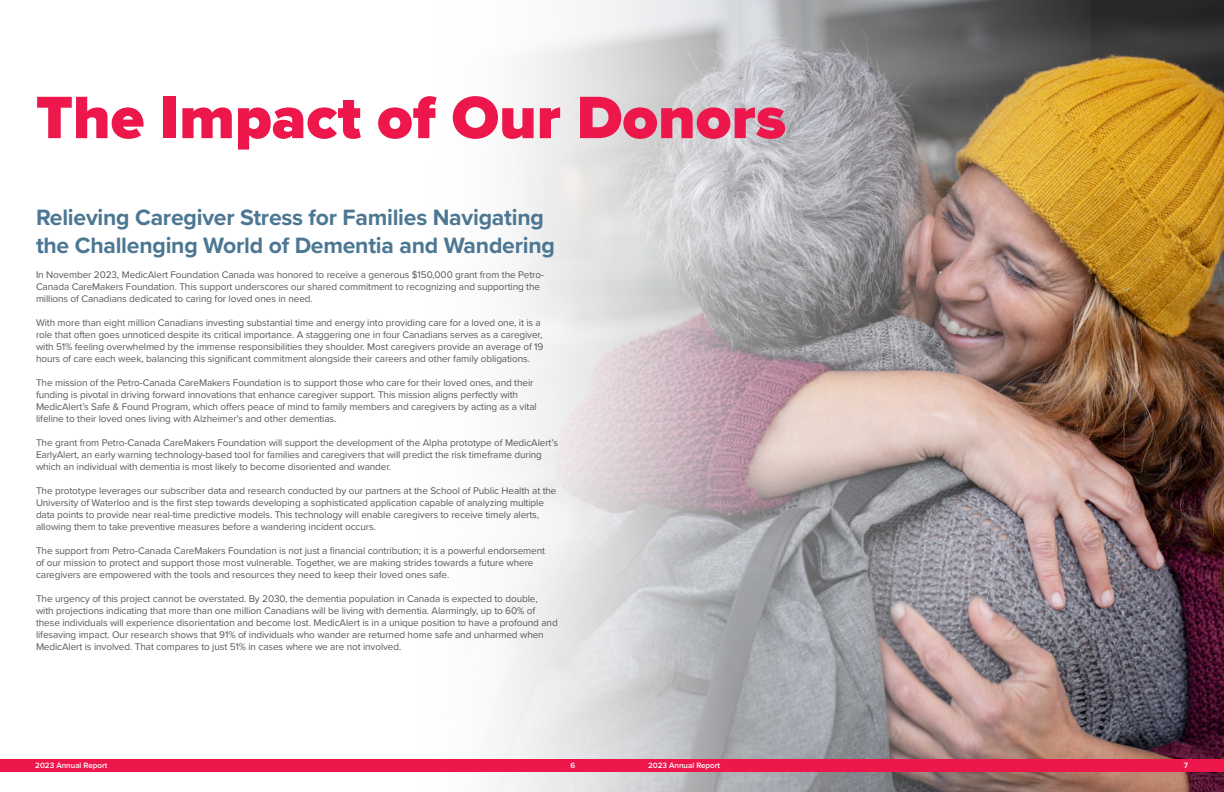
<style>
.page{position:relative;width:1224px;height:792px;background:#fff}
.page>*{position:absolute;margin:0;border:0;box-sizing:border-box;transform-origin:0 0}
.t1{font:900 62px "Proxima Nova";color:#ed174c}
.t2{font:700 23px/27.6px "Proxima Nova";letter-spacing:-.01em;color:#4c7793}
.t3{font:10px/12px "Proxima Nova";letter-spacing:-.01em;color:#575958}
.t4{font:600 8px "Proxima Nova";color:#fff}
</style>
<div class="page">
<img style="left:1091px;top:0;width:133px;height:792px">
<img style="left:498px;top:0;width:593px;height:792px">
<div style="left:0;top:759px;width:1224px;height:13px;background:#ed174c"></div>
<h1 class="t1" style="left:36px;top:71px;width:752px">The Impact of Our Donors</h1>
<h2 class="t2" style="left:36px;top:203px;width:520px">Relieving Caregiver Stress for Families Navigating the Challenging World of Dementia and Wandering</h2>
<p class="t3" style="left:36px;top:268px;width:510px">In November 2023, MedicAlert Foundation Canada was honored to receive a generous $150,000 grant from the Petro-<br>Canada CareMakers Foundation. This support underscores our shared commitment to recognizing and supporting the millions of Canadians dedicated to caring for loved ones in need.</p>
<p class="t3" style="left:36px;top:316px;width:509px">With more than eight million Canadians investing substantial time and energy into providing care for a loved one, it is a role that often goes unnoticed despite its critical importance. A staggering one in four Canadians serves as a caregiver, with 51% feeling overwhelmed by the immense responsibilities they shoulder. Most caregivers provide an average of 19 hours of care each week, balancing this significant commitment alongside their careers and other family obligations.</p>
<p class="t3" style="left:36px;top:376px;width:502px">The mission of the Petro-Canada CareMakers Foundation is to support those who care for their loved ones, and their funding is pivotal in driving forward innovations that enhance caregiver support. This mission aligns perfectly with MedicAlert’s Safe &amp; Found Program, which offers peace of mind to family members and caregivers by acting as a vital lifeline to their loved ones living with Alzheimer’s and other dementias.</p>
<p class="t3" style="left:36px;top:436px;width:524px">The grant from Petro-Canada CareMakers Foundation will support the development of the Alpha prototype of MedicAlert’s<br>EarlyAlert, an early warning technology-based tool for families and caregivers that will predict the risk timeframe during which an individual with dementia is most likely to become disoriented and wander.</p>
<p class="t3" style="left:36px;top:484px;width:522px">The prototype leverages our subscriber data and research conducted by our partners at the School of Public Health at the University of Waterloo and is the first step towards developing a sophisticated application capable of analyzing multiple data points to provide near real-time predictive models. This technology will enable caregivers to receive timely alerts, allowing them to take preventive measures before a wandering incident occurs.</p>
<p class="t3" style="left:36px;top:544px;width:511px">The support from Petro-Canada CareMakers Foundation is not just a financial contribution; it is a powerful endorsement of our mission to protect and support those most vulnerable. Together, we are making strides towards a future where caregivers are empowered with the tools and resources they need to keep their loved ones safe.</p>
<p class="t3" style="left:36px;top:592px;width:523px">The urgency of this project cannot be overstated. By 2030, the dementia population in Canada is expected to double, with projections indicating that more than one million Canadians will be living with dementia. Alarmingly, up to 60% of these individuals will experience disorientation and become lost. MedicAlert is in a unique position to have a profound and lifesaving impact. Our research shows that 91% of individuals who wander are returned home safe and unharmed when MedicAlert is involved. That compares to just 51% in cases where we are not involved.</p>
<p class="t4" style="left:35px;top:760px;width:74px">2023 Annual Report</p>
<p class="t4" style="left:570px;top:760px;width:6px">6</p>
<p class="t4" style="left:648px;top:760px;width:74px">2023 Annual Report</p>
<p class="t4" style="left:1184px;top:760px;width:6px">7</p>
</div>
